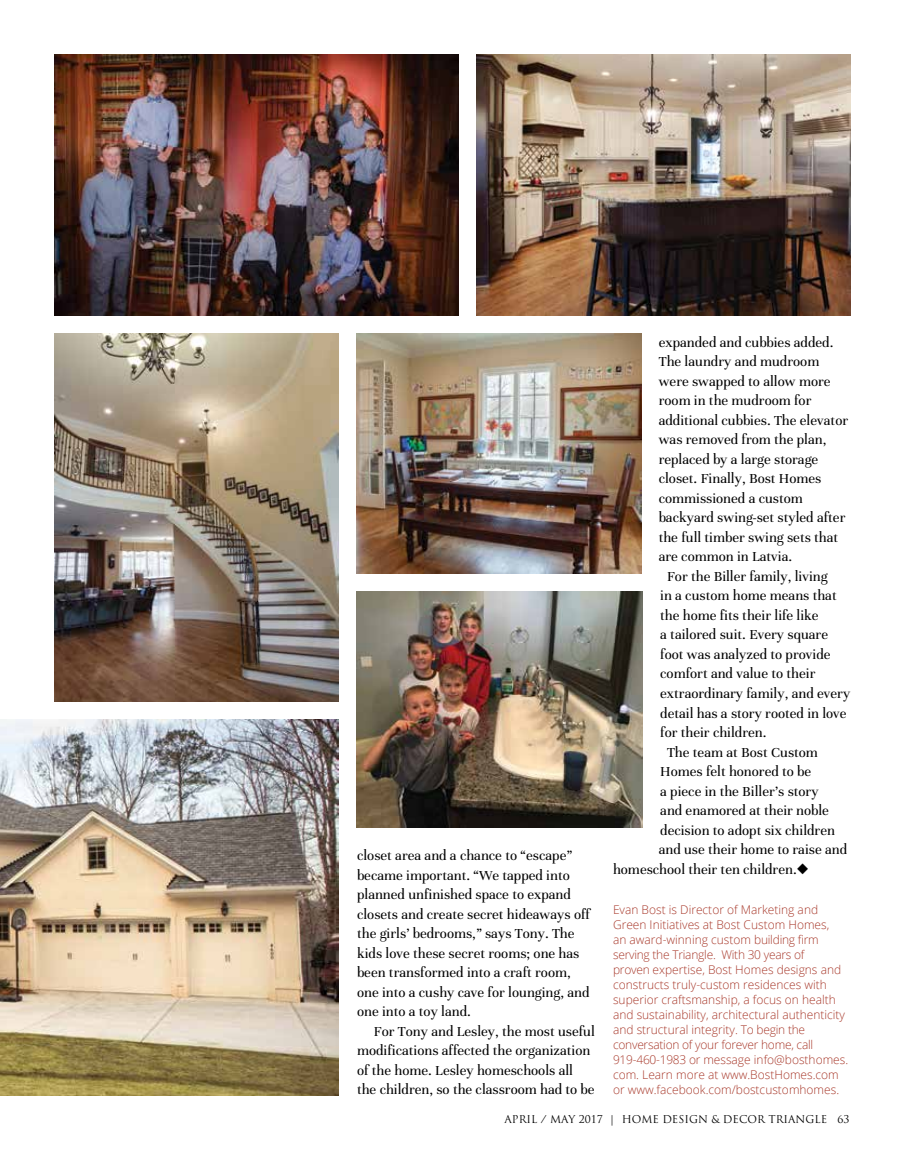
<style>
.page{position:relative;width:905px;height:1168px;background:#fff}
.page>*{position:absolute;margin:0;border:0;box-sizing:border-box;transform-origin:0 0}
.t1{font:15px/19.5px "Unna";color:#000}
.t2{font:300 12px/15px "Open Sans";color:#a8382a}
.t3{font:10.5px "Trajan Pro";color:#000}
</style>
<div class="page">
<img style="left:54px;top:54px;width:404px;height:262px">
<img style="left:476px;top:54px;width:374px;height:262px">
<img style="left:357px;top:334px;width:284px;height:240px">
<img style="left:54px;top:334px;width:285px;height:367px">
<img style="left:357px;top:592px;width:285px;height:235px">
<img style="left:0;top:719px;width:339px;height:377px">
<p class="t1" style="left:357px;top:846px;width:234px">closet area and a chance to “escape” became important. “We tapped into planned unfinished space to expand closets and create secret hideaways off the girls’ bedrooms,” says Tony. The kids love these secret rooms; one has been transformed into a craft room, one into a cushy cave for lounging, and one into a toy land.</p>
<p class="t1" style="left:357px;top:1021px;width:239px;text-indent:17px">For Tony and Lesley, the most useful modifications affected the organization of the home. Lesley homeschools all the children, so the classroom had to be</p>
<p class="t1" style="left:658px;top:333px;width:176px">expanded and cubbies added.</p>
<p class="t1" style="left:658px;top:352px;width:162px">The laundry and mudroom</p>
<p class="t1" style="left:658px;top:372px;width:173px">were swapped to allow more</p>
<p class="t1" style="left:658px;top:391px;width:154px">room in the mudroom for</p>
<p class="t1" style="left:658px;top:411px;width:191px">additional cubbies. The elevator</p>
<p class="t1" style="left:658px;top:430px;width:169px">was removed from the plan,</p>
<p class="t1" style="left:658px;top:450px;width:161px">replaced by a large storage</p>
<p class="t1" style="left:658px;top:469px;width:164px">closet. Finally, Bost Homes</p>
<p class="t1" style="left:658px;top:489px;width:146px">commissioned a custom</p>
<p class="t1" style="left:658px;top:508px;width:188px">backyard swing-set styled after</p>
<p class="t1" style="left:658px;top:528px;width:181px">the full timber swing sets that</p>
<p class="t1" style="left:658px;top:547px;width:135px">are common in Latvia.</p>
<p class="t1" style="left:667px;top:567px;width:162px">For the Biller family, living</p>
<p class="t1" style="left:660px;top:586px;width:178px">in a custom home means that</p>
<p class="t1" style="left:660px;top:606px;width:160px">the home fits their life like</p>
<p class="t1" style="left:660px;top:625px;width:169px">a tailored suit. Every square</p>
<p class="t1" style="left:660px;top:645px;width:172px">foot was analyzed to provide</p>
<p class="t1" style="left:660px;top:664px;width:157px">comfort and value to their</p>
<p class="t1" style="left:660px;top:684px;width:191px">extraordinary family, and every</p>
<p class="t1" style="left:660px;top:703px;width:188px">detail has a story rooted in love</p>
<p class="t1" style="left:660px;top:723px;width:108px">for their children.</p>
<p class="t1" style="left:667px;top:742px;width:152px">The team at Bost Custom</p>
<p class="t1" style="left:660px;top:762px;width:152px">Homes felt honored to be</p>
<p class="t1" style="left:660px;top:781px;width:160px">a piece in the Biller’s story</p>
<p class="t1" style="left:660px;top:801px;width:170px">and enamored at their noble</p>
<p class="t1" style="left:660px;top:820px;width:176px">decision to adopt six children</p>
<p class="t1" style="left:658px;top:840px;width:190px">and use their home to raise and</p>
<p class="t1" style="left:613px;top:859px;width:197px">homeschool their ten children.◆</p>
<p class="t2" style="left:613px;top:902px;width:237px">Evan Bost is D irector of M arketing and Green I nitiatives at Bost Custom Homes,<br>an award-winning custom building firm serving the Triangle. With 30 years of<br>proven expertise, Bost Homes designs and constructs truly-custom residences with superior craftsmanship, a focus on health and sustainability, architectural authenticity and structural integrity. To begin the conversation of your forever home, call 919-460-1983 or message info@bosthomes. com. Learn more at www.BostHomes.com or www.facebook.com/bostcustomhomes.</p>
<p class="t3" style="left:504px;top:1113px;width:346px">APRIL / MAY 2017 | HOME DESIGN &amp; DECOR TRIANGLE 63</p>
</div>
